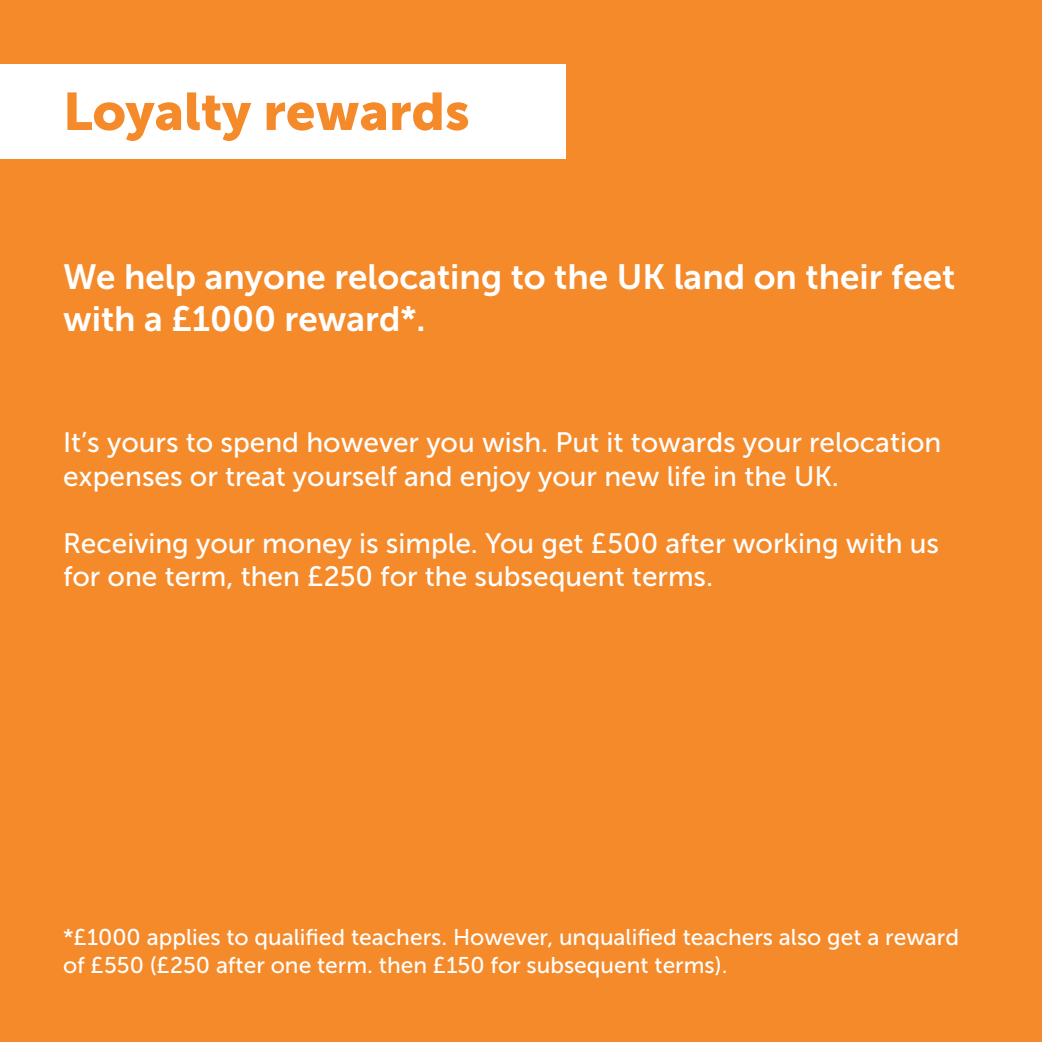
<style>
.page{position:relative;width:1042px;height:1042px;background:#f58a2b}
.page>*{position:absolute;margin:0;border:0;box-sizing:border-box;transform-origin:0 0}
.t1{font:52.5px "Museo Sans 900";color:#f58a2b}
.t2{font:35px/42px "Museo Sans 700";color:#fff}
.t3{font:28px/33.6px "Museo Sans 500";color:#fff}
.t4{font:22.75px/27.3px "Museo Sans 500";color:#fff}
</style>
<div class="page">
<div style="left:0;top:64px;width:566px;height:95px;background:#fff"></div>
<h1 class="t1" style="left:63px;top:82px;width:408px">Loyalty rewards</h1>
<p class="t2" style="left:63px;top:256px;width:894px">We help anyone relocating to the UK land on their feet with a £1000 reward*.</p>
<p class="t3" style="left:63px;top:425px;width:880px">It’s yours to spend however you wish. Put it towards your relocation expenses or treat yourself and enjoy your new life in the UK.</p>
<p class="t3" style="left:63px;top:526px;width:877px">Receiving your money is simple. You get £500 after working with us for one term, then £250 for the subsequent terms.</p>
<p class="t4" style="left:63px;top:924px;width:897px">*£1000 applies to qualified teachers. However, unqualified teachers also get a reward of £550 (£250 after one term. then £150 for subsequent terms).</p>
</div>
